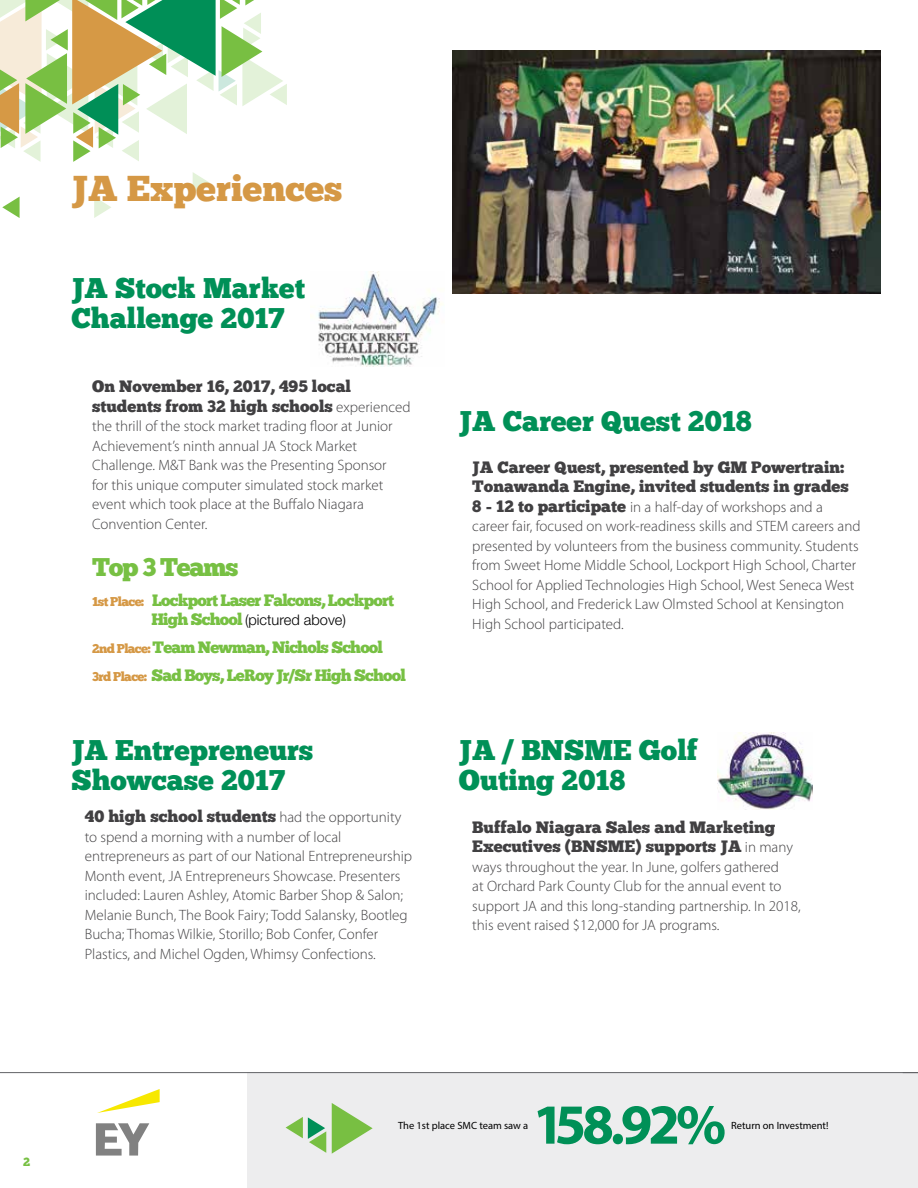
<style>
.page{position:relative;width:918px;height:1188px;background:#fff}
.page>*{position:absolute;margin:0;border:0;box-sizing:border-box;transform-origin:0 0}
.t1{font:700 57px "Myriad Pro";color:#009057}
.t2{font:36px "Chunk Five";color:#d59845}
.t3{font:28.5px/30px "Chunk Five";color:#009057}
.t4{font:25.65px "Chunk Five";letter-spacing:-.05em;color:#77c043}
.t5{font:16.5px/19.5px "Chunk Five";color:#414042}
.t6{font:16.5px/28px "Chunk Five";letter-spacing:-.05em;color:#77c043}
.t7{font:300 15px/19.5px "Myriad Pro";color:#414042}
.t8{font:300 14.7px "Helvetica Neue";color:#000}
.t9{font:12px "Chunk Five";color:#77c043}
.t10{font:10.5px "Myriad Pro";color:#000}
.s1{font-family:"Myriad Pro";font-weight:300;font-size:15px}
.s2{font-size:12.75px;color:#d59845}
.s3{font-family:"Chunk Five";font-weight:400;font-size:16.5px;color:#77c043}
.s4{font-family:"Chunk Five";font-weight:400;font-size:16.5px}
</style>
<div class="page">
<div style="left:248px;top:1073px;width:670px;height:115px;background:#ededee"></div>
<hr style="left:0;top:1072px;width:918px;height:1px;background:#626366">
<img style="left:317px;top:272px;width:126px;height:95px">
<svg style="left:94px;top:197px;width:17px;height:21px"></svg>
<svg style="left:193px;top:172px;width:17px;height:21px"></svg>
<svg style="left:0;top:0;width:287px;height:162px"></svg>
<svg style="left:2px;top:197px;width:18px;height:21px"></svg>
<svg style="left:97px;top:1089px;width:63px;height:24px"></svg>
<svg style="left:96px;top:1123px;width:53px;height:33px"></svg>
<img style="left:452px;top:51px;width:428px;height:243px">
<img style="left:717px;top:732px;width:95px;height:78px">
<svg style="left:332px;top:1103px;width:41px;height:51px"></svg>
<svg style="left:286px;top:1117px;width:40px;height:36px"></svg>
<h2 class="t2" style="left:71px;top:167px;width:273px">JA Experiences</h2>
<h3 class="t3" style="left:71px;top:273px;width:235px">JA Stock Market<br>Challenge 2017</h3>
<p class="t5" style="left:92px;top:377px;width:320px">On November 16, 2017, 495 local students from 32 high schools <span class="s1">experienced</span></p>
<p class="t7" style="left:92px;top:416px;width:302px">the thrill of the stock market trading floor at Junior Achievement’s ninth annual JA Stock Market Challenge. M&amp;T Bank was the Presenting Sponsor for this unique computer simulated stock market event which took place at the Buffalo Niagara Convention Center.</p>
<h3 class="t4" style="left:92px;top:551px;width:148px">Top 3 Teams</h3>
<p class="t6" style="left:92px;top:586px;width:303px"><span class="s2">1st Place:</span> Lockport Laser Falcons, Lockport</p>
<p class="t8" style="left:151px;top:610px;width:196px"><span class="s3">High School</span> (pictured above)</p>
<p class="t6" style="left:92px;top:633px;width:315px"><span class="s2">2nd Place:</span> Team Newman, Nichols School<br><span class="s2">3rd Place:</span> Sad Boys, LeRoy Jr/Sr High School</p>
<h3 class="t3" style="left:71px;top:736px;width:243px">JA Entrepreneurs<br>Showcase 2017</h3>
<h3 class="t3" style="left:459px;top:407px;width:294px">JA Career Quest 2018</h3>
<p class="t5" style="left:472px;top:457px;width:378px">JA Career Quest, presented by GM Powertrain:<br>Tonawanda Engine, invited students in grades</p>
<p class="t7" style="left:472px;top:497px;width:390px"><span class="s4">8 - 12 to participate</span> in a half-day of workshops and a career fair, focused on work-readiness skills and STEM careers and presented by volunteers from the business community. Students from Sweet Home Middle School, Lockport High School, Charter School for Applied Technologies High School, West Seneca West High School, and Frederick Law Olmsted School at Kensington High School participated.</p>
<h3 class="t3" style="left:459px;top:735px;width:240px">JA / BNSME Golf<br>Outing 2018</h3>
<p class="t5" style="left:85px;top:807px;width:318px">40 high school students <span class="s1">had the opportunity</span></p>
<p class="t7" style="left:85px;top:827px;width:329px">to spend a morning with a number of local entrepreneurs as part of our National Entrepreneurship Month event, JA Entrepreneurs Showcase. Presenters included: Lauren Ashley, Atomic Barber Shop &amp; Salon; Melanie Bunch, The Book Fairy; Todd Salansky, Bootleg Bucha; Thomas Wilkie, Storillo; Bob Confer, Confer Plastics, and Michel Ogden, Whimsy Confections.</p>
<p class="t5" style="left:472px;top:817px;width:322px">Buffalo Niagara Sales and Marketing<br>Executives (BNSME) supports JA <span class="s1">in many</span></p>
<p class="t7" style="left:472px;top:857px;width:330px">ways throughout the year. In June, golfers gathered<br>at Orchard Park County Club for the annual event to support JA and this long-standing partnership. In 2018, this event raised $12,000 for JA programs.</p>
<p class="t9" style="left:23px;top:1155px;width:9px">2</p>
<p class="t10" style="left:398px;top:1119px;width:132px">The 1st place SMC team saw a</p>
<h1 class="t1" style="left:533px;top:1087px;width:195px">158.92%</h1>
<p class="t10" style="left:731px;top:1119px;width:99px">Return on Investment!</p>
</div>
